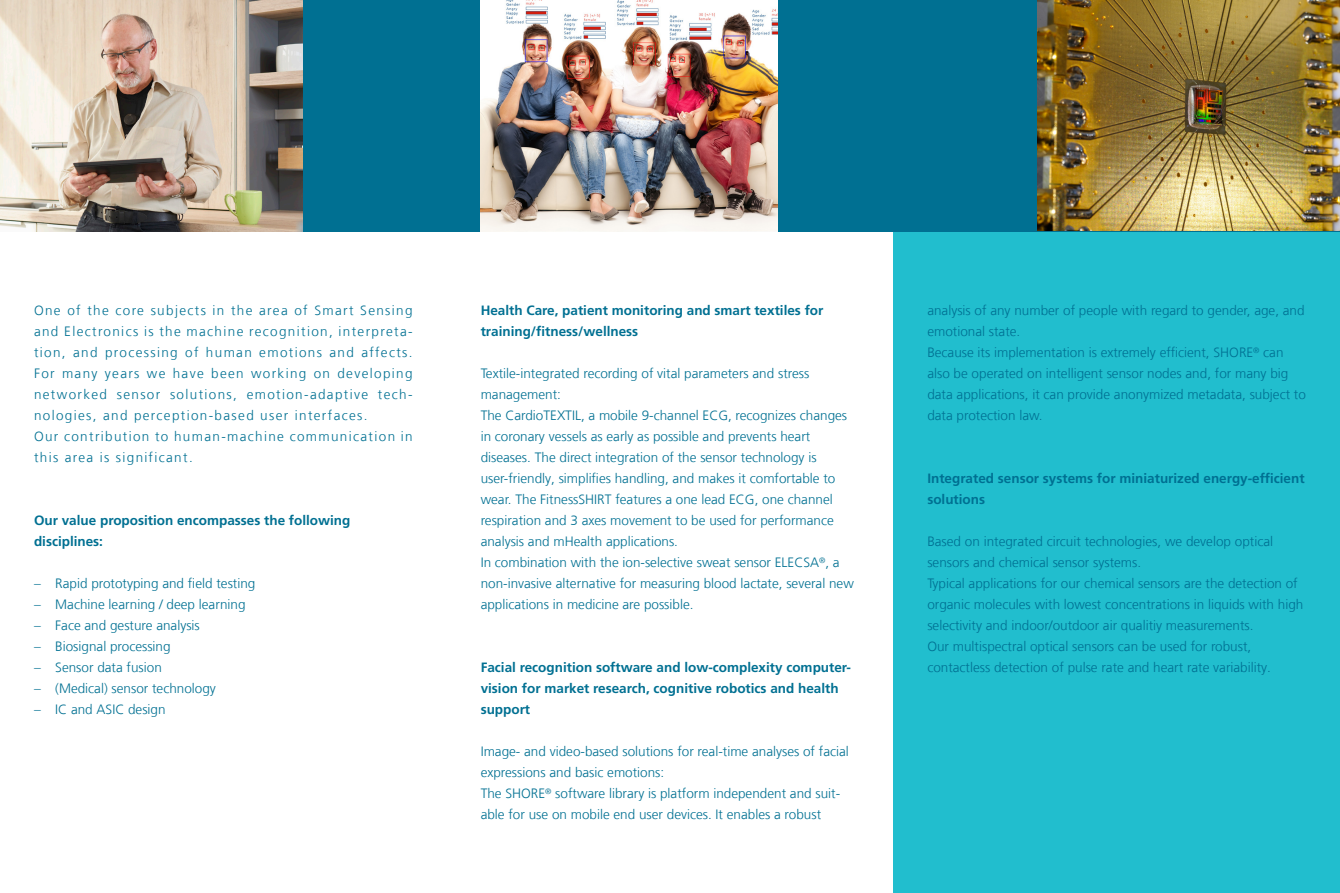
<style>
.page{position:relative;width:1340px;height:893px;background:#fff}
.page>*{position:absolute;margin:0;border:0;box-sizing:border-box;transform-origin:0 0}
.t1{font:300 13.5px/21px "Frutiger LT Com";color:#007092}
.t2{font:300 13.5px/21px "Frutiger LT Com";letter-spacing:.1em;color:#007092}
.t3{font:700 13.5px/21px "Frutiger LT Com";color:#007092}
</style>
<div class="page">
<div style="left:893px;top:214px;width:446px;height:679px;background:#21bece"></div>
<div style="left:0;top:0;width:1339px;height:231px;background:#007092"></div>
<img style="left:480px;top:0;width:297px;height:231px">
<img style="left:1037px;top:0;width:302px;height:230px">
<img style="left:0;top:0;width:302px;height:231px">
<p class="t2" style="left:34px;top:300px;width:380px">One of the core subjects in the area of Smart Sensing and Electronics is the machine recognition, interpreta&shy;tion, and processing of human emotions and affects.<br>For many years we have been working on developing networked sensor solutions, emotion-adaptive tech&shy;nologies, and perception-based user interfaces.<br>Our contribution to human-machine communication in this area is significant.</p>
<p class="t3" style="left:34px;top:510px;width:318px">Our value proposition encompasses the following disciplines:</p>
<p class="t1" style="left:34px;top:573px;width:223px">– Rapid prototyping and field testing</p>
<p class="t1" style="left:34px;top:594px;width:213px">– Machine learning / deep learning</p>
<p class="t1" style="left:34px;top:615px;width:167px">– Face and gesture analysis</p>
<p class="t1" style="left:34px;top:636px;width:138px">– Biosignal processing</p>
<p class="t1" style="left:34px;top:657px;width:129px">– Sensor data fusion</p>
<p class="t1" style="left:34px;top:678px;width:183px">– (Medical) sensor technology</p>
<p class="t1" style="left:34px;top:699px;width:133px">– IC and ASIC design</p>
<p class="t3" style="left:480px;top:300px;width:344px">Health Care, patient monitoring and smart textiles for training/fitness/wellness</p>
<p class="t1" style="left:480px;top:363px;width:375px">Textile-integrated recording of vital parameters and stress management:<br>The CardioTEXTIL, a mobile 9-channel ECG, recognizes changes in coronary vessels as early as possible and prevents heart diseases. The direct integration of the sensor technology is user-friendly, simplifies handling, and makes it comfortable to wear. The FitnessSHIRT features a one lead ECG, one channel respiration and 3 axes movement to be used for performance analysis and mHealth applications.<br>In combination with the ion-selective sweat sensor ELECSA<sup>®</sup>, a non-invasive alternative for measuring blood lactate, several new applications in medicine are possible.</p>
<p class="t3" style="left:480px;top:657px;width:372px">Facial recognition software and low-complexity computer&shy;vision for market research, cognitive robotics and health support</p>
<p class="t1" style="left:480px;top:741px;width:370px">Image- and video-based solutions for real-time analyses of facial expressions and basic emotions:<br>The SHORE<sup>®</sup> software library is platform independent and suit&shy;able for use on mobile end user devices. It enables a robust</p>
<p class="t1" style="left:927px;top:300px;width:380px">analysis of any number of people with regard to gender, age, and emotional state.<br>Because its implementation is extremely efficient, SHORE<sup>®</sup> can also be operated on intelligent sensor nodes and, for many big data applications, it can provide anonymized metadata, subject to data protection law.</p>
<p class="t3" style="left:927px;top:468px;width:379px">Integrated sensor systems for miniaturized energy-efficient solutions</p>
<p class="t1" style="left:927px;top:531px;width:377px">Based on integrated circuit technologies, we develop optical sensors and chemical sensor systems.<br>Typical applications for our chemical sensors are the detection of organic molecules with lowest concentrations in liquids with high selectivity and indoor/outdoor air qualitiy measurements.<br>Our multispectral optical sensors can be used for robust, contactless detection of pulse rate and heart rate variability.</p>
</div>
